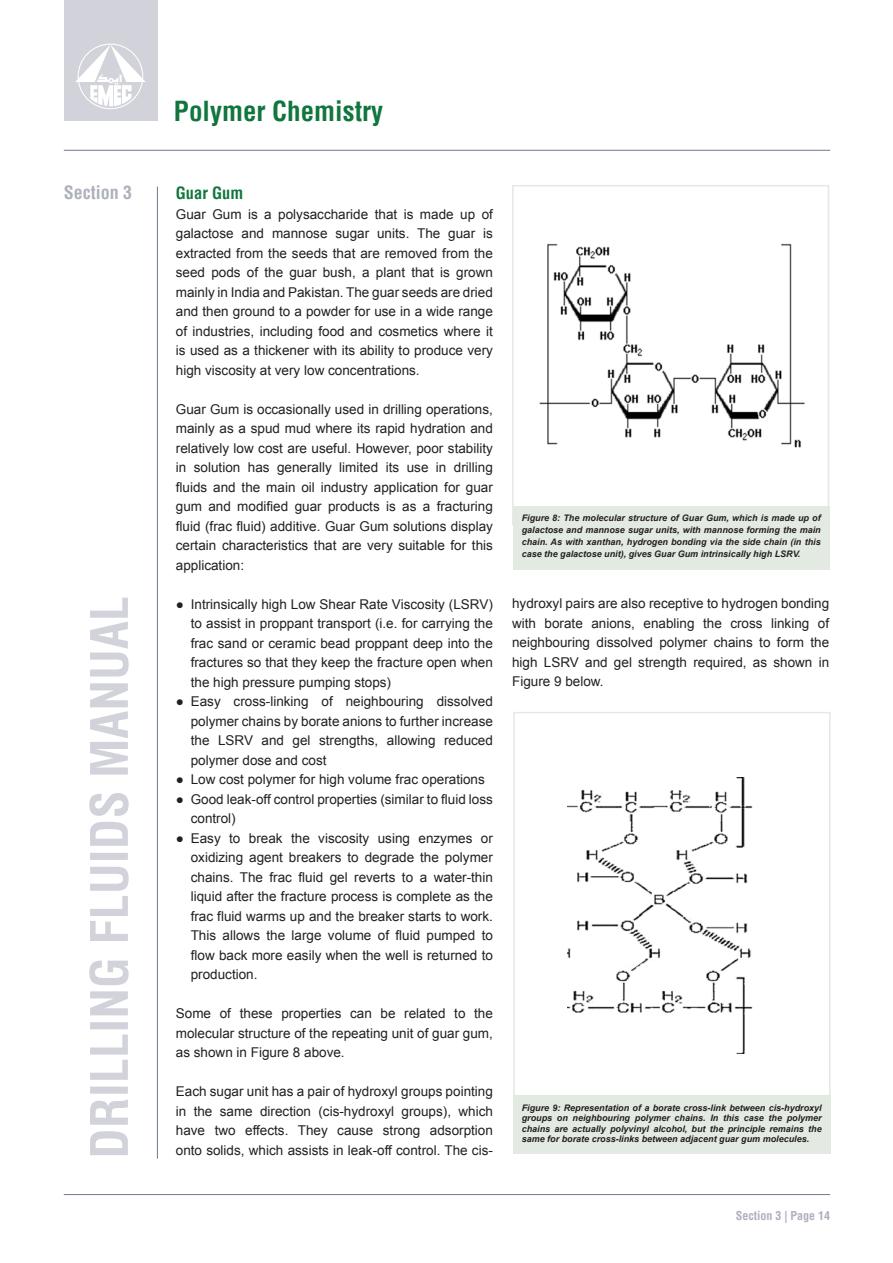
<style>
.page{position:relative;width:893px;height:1263px;background:#fff}
.page>*{position:absolute;margin:0;border:0;box-sizing:border-box;transform-origin:0 0}
.t1{font:700 condensed 50.4px "Helvetica";color:#d2d3da}
.t2{font:700 condensed 27px "Helvetica";color:#11763d}
.t3{font:700 condensed 18px "Helvetica";color:#aeb1bd}
.t4{font:700 condensed 16.5px "Helvetica";color:#11763d}
.t5{font:13.5px/19.5px "Arial";color:#231f20;text-align:justify}
.t6{font:700 condensed 12px "Helvetica";color:#aeb1bd}
.t7{font:italic 700 9px/10.5px "Arial";color:#231f20;text-align:justify}
.s1{font-weight:900}
</style>
<div class="page">
<hr style="left:157px;top:187px;width:1px;height:972px;background:#6f7a8e">
<hr style="left:64px;top:150px;width:766px;height:1px;background:#6f7a8e">
<hr style="left:64px;top:1194px;width:766px;height:1px;background:#6f7a8e">
<div style="left:64px;top:0;width:93px;height:121px;background:#d2d3da"></div>
<svg style="left:75px;top:44px;width:71px;height:65px"></svg>
<img style="left:539px;top:243px;width:266px;height:205px">
<div style="left:512px;top:185px;width:317px;height:340px;border:2px solid #e3eae1"></div>
<img style="left:568px;top:778px;width:185px;height:275px">
<div style="left:513px;top:712px;width:317px;height:392px;border:2px solid #e3eae1"></div>
<div style="left:513px;top:1096px;width:317px;height:58px;background:#e3eae1"></div>
<div style="left:513px;top:506px;width:316px;height:63px;background:#e3eae1"></div>
<h3 class="t3" style="left:64px;top:180px;width:70px">Section 3</h3>
<h1 class="t1" style="left:76px;top:1159px;width:564px;rotate:-90deg">DRILLING FLUIDS MANUAL</h1>
<h2 class="t2" style="left:174px;top:94px;width:211px">Polymer Chemistry</h2>
<p class="t4" style="left:176px;top:182px;width:69px">Guar Gum</p>
<p class="t5" style="left:176px;top:204px;width:319px">Guar Gum is a polysaccharide that is made up of galactose and mannose sugar units. The guar is extracted from the seeds that are removed from the seed pods of the guar bush, a plant that is grown mainly in India and Pakistan. The guar seeds are dried and then ground to a powder for use in a wide range of industries, including food and cosmetics where it is used as a thickener with its ability to produce very high viscosity at very low concentrations.</p>
<p class="t5" style="left:176px;top:399px;width:319px">Guar Gum is occasionally used in drilling operations, mainly as a spud mud where its rapid hydration and relatively low cost are useful. However, poor stability in solution has generally limited its use in drilling fluids and the main oil industry application for guar gum and modified guar products is as a fracturing fluid (frac fluid) additive. Guar Gum solutions display certain characteristics that are very suitable for this application:</p>
<p class="t5" style="left:191px;top:594px;width:304px;text-indent:-15px"><span class="s1">●</span> Intrinsically high Low Shear Rate Viscosity (LSRV) to assist in proppant transport (i.e. for carrying the frac sand or ceramic bead proppant deep into the fractures so that they keep the fracture open when the high pressure pumping stops)</p>
<p class="t5" style="left:191px;top:692px;width:304px;text-indent:-15px"><span class="s1">●</span> Easy cross-linking of neighbouring dissolved polymer chains by borate anions to further increase the LSRV and gel strengths, allowing reduced polymer dose and cost</p>
<p class="t5" style="left:176px;top:770px;width:310px"><span class="s1">●</span> Low cost polymer for high volume frac operations</p>
<p class="t5" style="left:191px;top:789px;width:304px;text-indent:-15px"><span class="s1">●</span> Good leak-off control properties (similar to fluid loss control)</p>
<p class="t5" style="left:191px;top:828px;width:304px;text-indent:-15px"><span class="s1">●</span> Easy to break the viscosity using enzymes or oxidizing agent breakers to degrade the polymer chains. The frac fluid gel reverts to a water-thin liquid after the fracture process is complete as the frac fluid warms up and the breaker starts to work.<br>This allows the large volume of fluid pumped to flow back more easily when the well is returned to production.</p>
<p class="t5" style="left:176px;top:1004px;width:319px">Some of these properties can be related to the molecular structure of the repeating unit of guar gum, as shown in Figure 8 above.</p>
<p class="t5" style="left:176px;top:1082px;width:319px">Each sugar unit has a pair of hydroxyl groups pointing in the same direction (cis-hydroxyl groups), which have two effects. They cause strong adsorption onto solids, which assists in leak-off control. The cis-</p>
<p class="t7" style="left:522px;top:512px;width:301px;line-height:12px">Figure 8: The molecular structure of Guar Gum, which is made up of galactose and mannose sugar units, with mannose forming the main chain. As with xanthan, hydrogen bonding via the side chain (in this case the galactose unit), gives Guar Gum intrinsically high LSRV.</p>
<p class="t5" style="left:512px;top:594px;width:319px">hydroxyl pairs are also receptive to hydrogen bonding with borate anions, enabling the cross linking of neighbouring dissolved polymer chains to form the high LSRV and gel strength required, as shown in Figure 9 below.</p>
<p class="t7" style="left:522px;top:1102px;width:302px">Figure 9: Representation of a borate cross-link between cis-hydroxyl groups on neighbouring polymer chains. In this case the polymer chains are actually polyvinyl alcohol, but the principle remains the same for borate cross-links between adjacent guar gum molecules.</p>
<p class="t6" style="left:736px;top:1208px;width:96px">Section 3 | Page 14</p>
</div>
